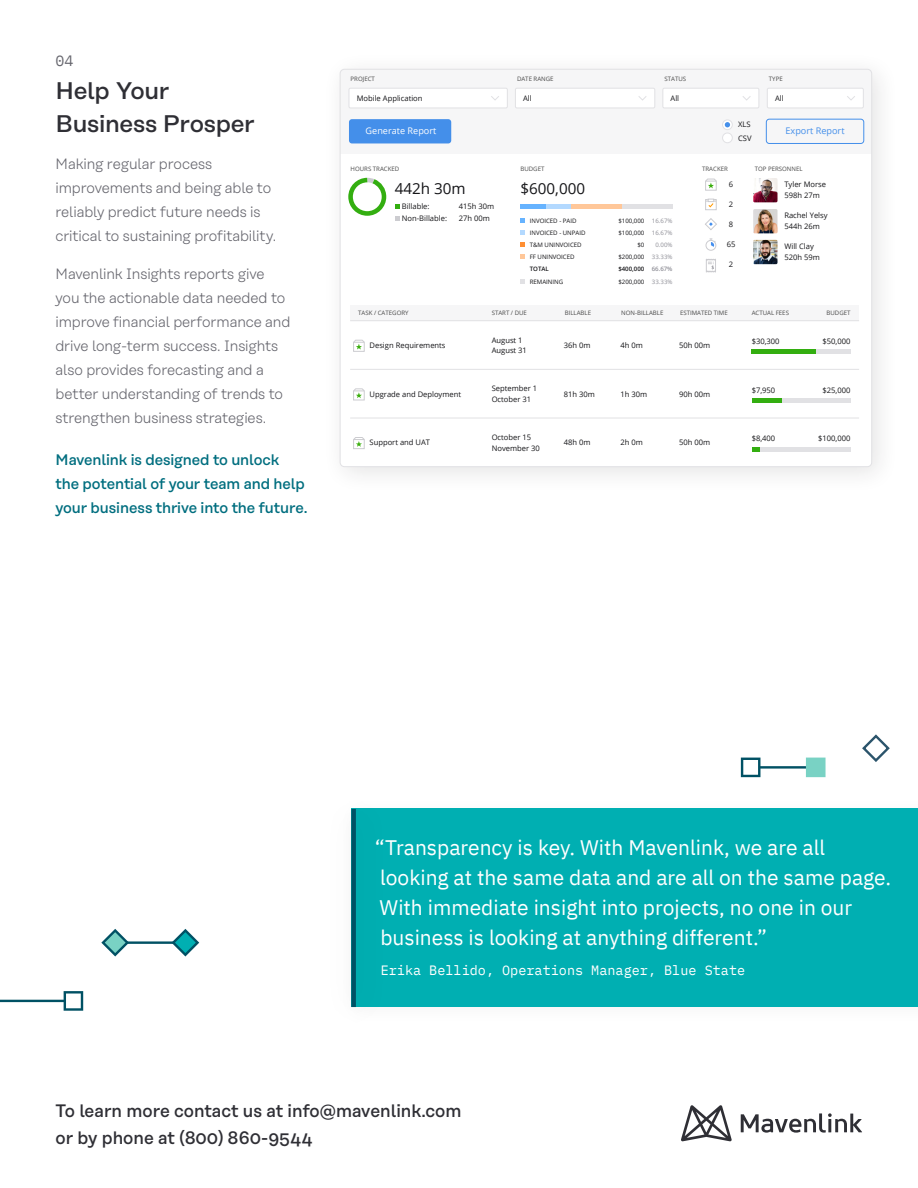
<style>
.page{position:relative;width:918px;height:1188px;background:#fff}
.page>*{position:absolute;margin:0;border:0;box-sizing:border-box;transform-origin:0 0}
.t1{font:500 24px/33px "Rational Text";letter-spacing:-.015em;color:#2f2f35}
.Quote_Copy{font:21px/30px "IBM Plex Sans";color:#fff}
.P1{font:500 18px/27px "Rational Text";color:#2f2f35;scale:.95 1}
.P2_-_Highlight{font:500 15.3px/24px "Rational Text";letter-spacing:-.01em;color:#006e7f;scale:.96 1}
.t2{font:15.15px "Open Sans";color:#151518}
.P2{font:300 15px/24px "Rational Text";letter-spacing:-.005em;color:#66666e;scale:.96 1}
.H3_-_Number{font:15px "IBM Plex Mono";color:#66666e}
.Quote_Attribution{font:13.5px "IBM Plex Mono";color:#fff}
.t3{font:9.15px "Open Sans";color:#fff}
.t4{font:9.15px "Open Sans";color:#448fea}
.t5{font:7.65px/10.6px "Open Sans";color:#151518}
.t6{font:6.15px "Open Sans";color:#4a4a4a}
.t7{font:6.15px/12.1px "Open Sans";color:#151518}
.t8{font:6.15px/12.1px "Open Sans";color:#8e8e96;text-align:right}
.s1{font-weight:600}
</style>
<div class="page">
<svg style="left:681px;top:1105px;width:51px;height:36px"></svg>
<svg style="left:741px;top:1113px;width:121px;height:20px"></svg>
<div style="left:322px;top:51px;width:577px;height:443px;background:#231f20;opacity:.12"></div>
<svg style="left:351px;top:198px;width:521px;height:269px"></svg>
<div style="left:340px;top:69px;width:532px;height:85px;background:#f6f6f7"></div>
<div style="left:350px;top:305px;width:509px;height:16px;background:#f6f6f7"></div>
<hr style="left:350px;top:369px;width:509px;height:1px;background:#e1e1e4">
<hr style="left:350px;top:320px;width:509px;height:1px;background:#e1e1e4">
<hr style="left:752px;top:350px;width:99px;height:4px;background:#e1e1e4">
<hr style="left:752px;top:350px;width:64px;height:4px;background:#33ae10">
<hr style="left:350px;top:418px;width:509px;height:1px;background:#e1e1e4">
<div style="left:752px;top:398px;width:99px;height:5px;background:#e1e1e4"></div>
<div style="left:752px;top:398px;width:29px;height:5px;background:#33ae10"></div>
<hr style="left:752px;top:447px;width:99px;height:4px;background:#e1e1e4">
<svg style="left:752px;top:447px;width:7px;height:4px"></svg>
<svg style="left:353px;top:340px;width:12px;height:12px"></svg>
<svg style="left:353px;top:388px;width:12px;height:13px"></svg>
<svg style="left:353px;top:437px;width:12px;height:12px"></svg>
<div style="left:349px;top:119px;width:102px;height:24px;background:#448fea;border-radius:3px"></div>
<div style="left:766px;top:119px;width:98px;height:25px;border:1px solid #448fea;border-radius:3px"></div>
<div style="left:722px;top:119px;width:11px;height:11px;border:1px solid #e1e1e4;border-radius:50%"></div>
<svg style="left:725px;top:122px;width:5px;height:5px"></svg>
<div style="left:723px;top:133px;width:9px;height:10px;background:#fff;border-radius:50%"></div>
<div style="left:722px;top:133px;width:11px;height:10px;border:1px solid #e1e1e4;border-radius:50%"></div>
<img style="left:753px;top:178px;width:25px;height:24px">
<img style="left:753px;top:240px;width:25px;height:24px">
<img style="left:753px;top:209px;width:25px;height:24px">
<svg style="left:348px;top:177px;width:41px;height:41px"></svg>
<svg style="left:395px;top:216px;width:5px;height:4px"></svg>
<svg style="left:395px;top:204px;width:5px;height:4px"></svg>
<svg style="left:520px;top:230px;width:5px;height:5px"></svg>
<svg style="left:520px;top:218px;width:5px;height:5px"></svg>
<svg style="left:520px;top:255px;width:5px;height:4px"></svg>
<svg style="left:520px;top:243px;width:5px;height:4px"></svg>
<svg style="left:520px;top:279px;width:5px;height:5px"></svg>
<hr style="left:520px;top:204px;width:153px;height:4px;background:#e1e1e4">
<hr style="left:520px;top:204px;width:102px;height:4px;background:#ffc799">
<hr style="left:520px;top:204px;width:51px;height:4px;background:#b3d9ff">
<hr style="left:520px;top:204px;width:26px;height:4px;background:#66b3ff">
<svg style="left:705px;top:199px;width:12px;height:11px"></svg>
<svg style="left:705px;top:178px;width:12px;height:13px"></svg>
<svg style="left:705px;top:218px;width:12px;height:13px"></svg>
<svg style="left:706px;top:258px;width:10px;height:16px"></svg>
<div style="left:706px;top:240px;width:10px;height:11px;border:1px solid #ccccd0;border-radius:50%"></div>
<svg style="left:710px;top:239px;width:6px;height:8px"></svg>
<div style="left:349px;top:88px;width:158px;height:20px;background:#fff;border-radius:2px"></div>
<div style="left:349px;top:88px;width:159px;height:20px;border:1px solid #e1e1e4;border-radius:2px"></div>
<div style="left:515px;top:88px;width:140px;height:20px;background:#fff;border-radius:2px"></div>
<div style="left:515px;top:88px;width:140px;height:20px;border:1px solid #e1e1e4;border-radius:2px"></div>
<svg style="left:638px;top:96px;width:9px;height:5px"></svg>
<div style="left:663px;top:88px;width:96px;height:20px;background:#fff;border-radius:2px"></div>
<div style="left:662px;top:88px;width:97px;height:20px;border:1px solid #e1e1e4;border-radius:2px"></div>
<svg style="left:743px;top:96px;width:8px;height:5px"></svg>
<div style="left:767px;top:88px;width:96px;height:20px;background:#fff;border-radius:2px"></div>
<div style="left:767px;top:88px;width:97px;height:20px;border:1px solid #e1e1e4;border-radius:2px"></div>
<div style="left:351px;top:809px;width:567px;height:198px;background:#00afb2"></div>
<div style="left:324px;top:785px;width:65px;height:252px;background:#231f20;opacity:.15"></div>
<div style="left:351px;top:809px;width:5px;height:198px;background:#005164"></div>
<hr style="left:128px;top:941px;width:48px;height:3px;background:#005164">
<svg style="left:172px;top:929px;width:27px;height:28px"></svg>
<svg style="left:101px;top:929px;width:28px;height:28px"></svg>
<hr style="left:760px;top:766px;width:56px;height:3px;background:#005164">
<svg style="left:806px;top:758px;width:20px;height:19px"></svg>
<svg style="left:741px;top:758px;width:19px;height:19px"></svg>
<hr style="left:0;top:1000px;width:64px;height:2px;background:#005164">
<svg style="left:64px;top:991px;width:19px;height:20px"></svg>
<svg style="left:862px;top:734px;width:28px;height:28px"></svg>
<p class="H3_-_Number" style="left:56px;top:49px;width:19px">04</p>
<h2 class="t1" style="left:56px;top:74px;width:201px">Help Your<br>Business Prosper</h2>
<p class="P2" style="left:56px;top:152px;width:231px">Making regular process improvements and being able to reliably predict future needs is critical to sustaining profitability.</p>
<p class="P2" style="left:56px;top:262px;width:246px">Mavenlink Insights reports give you the actionable data needed to improve financial performance and drive long-term success. Insights also provides forecasting and a better understanding of trends to strengthen business strategies.</p>
<p class="P2_-_Highlight" style="left:56px;top:448px;width:264px">Mavenlink is designed to unlock<br>the potential of your team and help your business thrive into the future.</p>
<p class="t6" style="left:351px;top:75px;width:26px">PROJECT</p>
<p class="t5" style="left:357px;top:92px;width:67px">Mobile Application</p>
<p class="t6" style="left:517px;top:75px;width:38px">DATE RANGE</p>
<p class="t5" style="left:523px;top:92px;width:10px">All</p>
<p class="t6" style="left:664px;top:75px;width:23px">STATUS</p>
<p class="t5" style="left:671px;top:92px;width:10px">All</p>
<p class="t6" style="left:769px;top:75px;width:15px">TYPE</p>
<p class="t5" style="left:775px;top:92px;width:10px">All</p>
<p class="t5" style="left:738px;top:118px;width:15px;line-height:13.2px">XLS<br>CSV</p>
<p class="t3" style="left:366px;top:124px;width:72px">Generate Report</p>
<p class="t4" style="left:786px;top:124px;width:61px">Export Report</p>
<p class="t6" style="left:351px;top:165px;width:50px">HOURS TRACKED</p>
<p class="t2" style="left:395px;top:178px;width:72px">442h 30m</p>
<p class="t5" style="left:402px;top:200px;width:47px;line-height:12.1px">Billable:<br>Non-Billable:</p>
<p class="t5" style="left:459px;top:200px;width:37px;line-height:12.1px">415h 30m<br>27h 00m</p>
<p class="t6" style="left:520px;top:165px;width:25px">BUDGET</p>
<p class="t2" style="left:520px;top:178px;width:66px">$600,000</p>
<p class="t7" style="left:530px;top:214px;width:57px">INVOICED - PAID<br>INVOICED - UNPAID<br>T&amp;M UNINVOICED<br>FF UNINVOICED<br><span class="s1">TOTAL<br></span>REMAINING</p>
<p class="t7" style="left:618px;top:214px;width:27px;text-align:right">$100,000 $100,000 $0 $200,000 <span class="s1">$400,000 </span>$200,000</p>
<p class="t8" style="left:652px;top:214px;width:22px">16.67%<br>16.67%<br>0.00%<br>33.33%<br><span class="s1">66.67%<br></span>33.33%</p>
<p class="t6" style="left:702px;top:165px;width:27px">TRACKER</p>
<p class="t5" style="left:729px;top:179px;width:6px">6</p>
<p class="t5" style="left:729px;top:199px;width:6px">2</p>
<p class="t5" style="left:729px;top:219px;width:6px">8</p>
<p class="t5" style="left:727px;top:239px;width:10px">65</p>
<p class="t5" style="left:729px;top:259px;width:6px">2</p>
<p class="t6" style="left:755px;top:165px;width:49px">TOP PERSONNEL</p>
<p class="t5" style="left:784px;top:179px;width:43px">Tyler Morse<br>598h 27m</p>
<p class="t5" style="left:784px;top:210px;width:45px">Rachel Yelsy<br>544h 26m</p>
<p class="t5" style="left:784px;top:241px;width:37px">Will Clay<br>520h 59m</p>
<p class="t6" style="left:358px;top:309px;width:52px">TASK / CATEGORY</p>
<p class="t6" style="left:492px;top:309px;width:37px">START / DUE</p>
<p class="t6" style="left:565px;top:309px;width:28px">BILLABLE</p>
<p class="t5" style="left:370px;top:340px;width:78px">Design Requirements</p>
<p class="t5" style="left:492px;top:334px;width:37px">August 1<br>August 31</p>
<p class="t5" style="left:564px;top:340px;width:28px">36h 0m</p>
<p class="t6" style="left:621px;top:309px;width:44px">NON-BILLABLE</p>
<p class="t5" style="left:620px;top:340px;width:24px">4h 0m</p>
<p class="t6" style="left:680px;top:309px;width:49px">ESTIMATED TIME</p>
<p class="t5" style="left:679px;top:340px;width:33px">50h 00m</p>
<p class="t6" style="left:752px;top:309px;width:39px">ACTUAL FEES</p>
<p class="t6" style="left:827px;top:309px;width:25px">BUDGET</p>
<p class="t5" style="left:752px;top:336px;width:29px">$30,300</p>
<p class="t5" style="left:823px;top:336px;width:29px">$50,000</p>
<p class="t5" style="left:370px;top:388px;width:93px">Upgrade and Deployment</p>
<p class="t5" style="left:492px;top:383px;width:47px">September 1<br>October 31</p>
<p class="t5" style="left:564px;top:388px;width:33px">81h 30m</p>
<p class="t5" style="left:620px;top:388px;width:28px">1h 30m</p>
<p class="t5" style="left:679px;top:388px;width:33px">90h 00m</p>
<p class="t5" style="left:752px;top:384px;width:25px">$7,950</p>
<p class="t5" style="left:823px;top:384px;width:29px">$25,000</p>
<p class="t5" style="left:370px;top:437px;width:62px">Support and UAT</p>
<p class="t5" style="left:492px;top:432px;width:50px">October 15<br>November 30</p>
<p class="t5" style="left:564px;top:437px;width:28px">48h 0m</p>
<p class="t5" style="left:620px;top:437px;width:24px">2h 0m</p>
<p class="t5" style="left:679px;top:437px;width:33px">50h 00m</p>
<p class="t5" style="left:752px;top:433px;width:25px">$8,400</p>
<p class="t5" style="left:818px;top:433px;width:34px">$100,000</p>
<p class="Quote_Copy" style="left:375px;top:831px;width:518px">“Transparency is key. With Mavenlink, we are all looking at the same data and are all on the same page.<br>With immediate insight into projects, no one in our business is looking at anything different.”</p>
<p class="Quote_Attribution" style="left:381px;top:960px;width:366px">Erika Bellido, Operations Manager, Blue State</p>
<p class="P1" style="left:56px;top:1097px;width:429px">To learn more contact us at info@mavenlink.com or by phone at (800) 860-9544</p>
</div>
